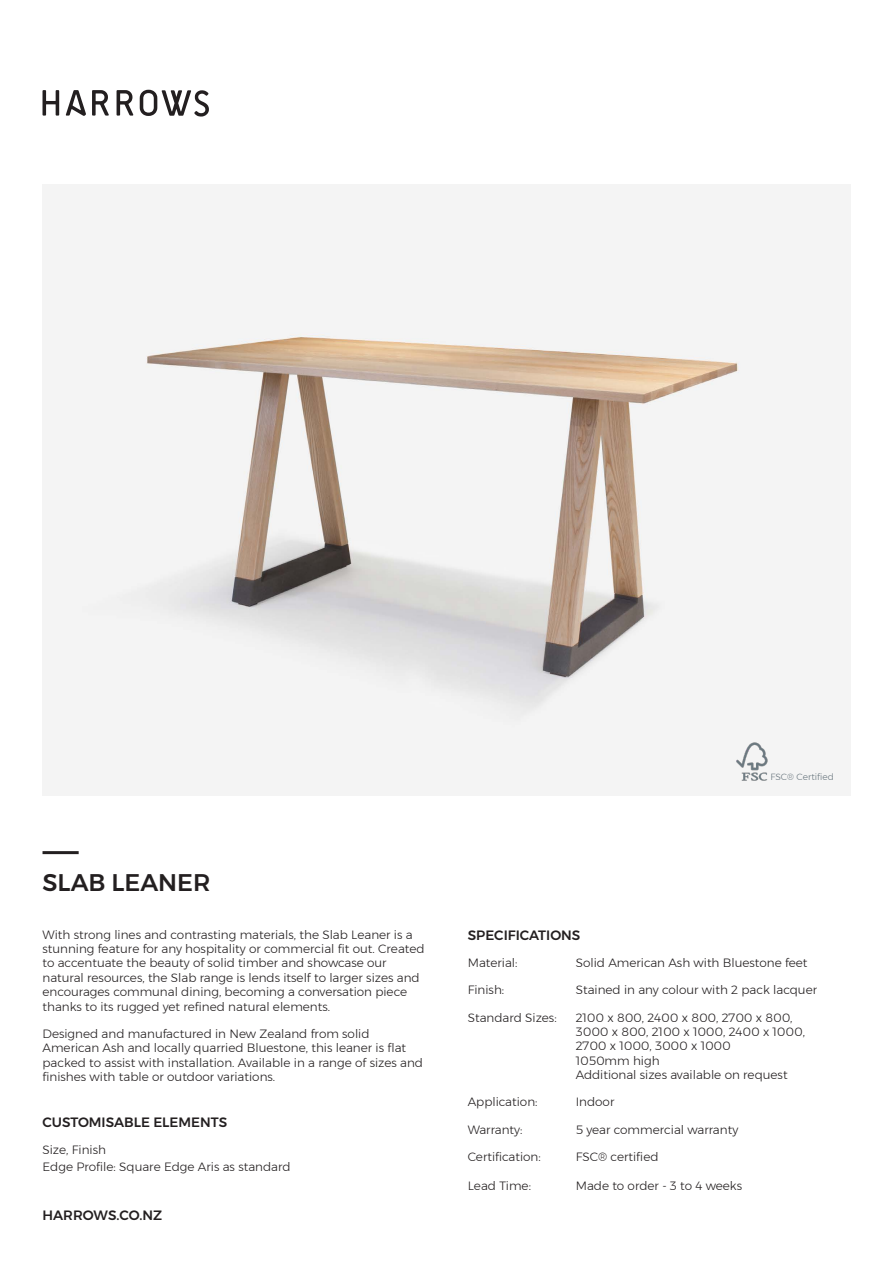
<style>
.page{position:relative;width:893px;height:1263px;background:#fff}
.page>*{position:absolute;margin:0;border:0;box-sizing:border-box;transform-origin:0 0}
.t1{font:500 24px "Montserrat";color:#231f20}
.t2{font:500 13.5px "Montserrat";color:#231f20}
.t3{font:300 12px/14.4px "Montserrat";color:#231f20}
.t4{font:300 9px "Montserrat";color:#6b7880}
</style>
<div class="page">
<svg style="left:43px;top:90px;width:16px;height:26px"></svg>
<svg style="left:66px;top:90px;width:20px;height:26px"></svg>
<svg style="left:92px;top:90px;width:17px;height:26px"></svg>
<svg style="left:117px;top:90px;width:16px;height:26px"></svg>
<svg style="left:140px;top:90px;width:69px;height:27px"></svg>
<hr style="left:43px;top:851px;width:36px;height:3px;background:#231f20">
<img style="left:43px;top:185px;width:807px;height:610px">
<img style="left:737px;top:742px;width:32px;height:38px">
<p class="t1" style="left:43px;top:863px;width:169px">SLAB LEANER</p>
<p class="t3" style="left:43px;top:927px;width:384px">With strong lines and contrasting materials, the Slab Leaner is a stunning feature for any hospitality or commercial fit out. Created to accentuate the beauty of solid timber and showcase our natural resources, the Slab range is lends itself to larger sizes and encourages communal dining, becoming a conversation piece thanks to its rugged yet refined natural elements.</p>
<p class="t3" style="left:43px;top:1026px;width:382px">Designed and manufactured in New Zealand from solid American Ash and locally quarried Bluestone, this leaner is flat packed to assist with installation. Available in a range of sizes and finishes with table or outdoor variations.</p>
<p class="t2" style="left:43px;top:1112px;width:186px">CUSTOMISABLE ELEMENTS</p>
<p class="t3" style="left:43px;top:1142px;width:250px;line-height:16.2px">Size, Finish<br>Edge Profile: Square Edge Aris as standard</p>
<p class="t2" style="left:43px;top:1205px;width:121px">HARROWS.CO.NZ</p>
<p class="t4" style="left:770px;top:770px;width:65px">FSC® Certified</p>
<p class="t2" style="left:468px;top:925px;width:114px">SPECIFICATIONS</p>
<p class="t3" style="left:468px;top:956px;width:51px">Material:</p>
<p class="t3" style="left:576px;top:956px;width:233px">Solid American Ash with Bluestone feet</p>
<p class="t3" style="left:468px;top:983px;width:38px">Finish:</p>
<p class="t3" style="left:576px;top:983px;width:243px">Stained in any colour with 2 pack lacquer</p>
<p class="t3" style="left:468px;top:1010px;width:90px">Standard Sizes:</p>
<p class="t3" style="left:576px;top:1010px;width:218px">2100 x 800, 2400 x 800, 2700 x 800,</p>
<p class="t3" style="left:576px;top:1024px;width:231px">3000 x 800, 2100 x 1000, 2400 x 1000,</p>
<p class="t3" style="left:576px;top:1039px;width:156px">2700 x 1000, 3000 x 1000</p>
<p class="t3" style="left:576px;top:1053px;width:85px">1050mm high</p>
<p class="t3" style="left:576px;top:1067px;width:213px">Additional sizes available on request</p>
<p class="t3" style="left:468px;top:1095px;width:71px">Application:</p>
<p class="t3" style="left:576px;top:1095px;width:40px">Indoor</p>
<p class="t3" style="left:468px;top:1122px;width:56px">Warranty:</p>
<p class="t3" style="left:576px;top:1122px;width:164px">5 year commercial warranty</p>
<p class="t3" style="left:468px;top:1149px;width:75px">Certification:</p>
<p class="t3" style="left:576px;top:1149px;width:84px">FSC® certified</p>
<p class="t3" style="left:468px;top:1178px;width:65px">Lead Time:</p>
<p class="t3" style="left:576px;top:1178px;width:168px">Made to order - 3 to 4 weeks</p>
</div>
